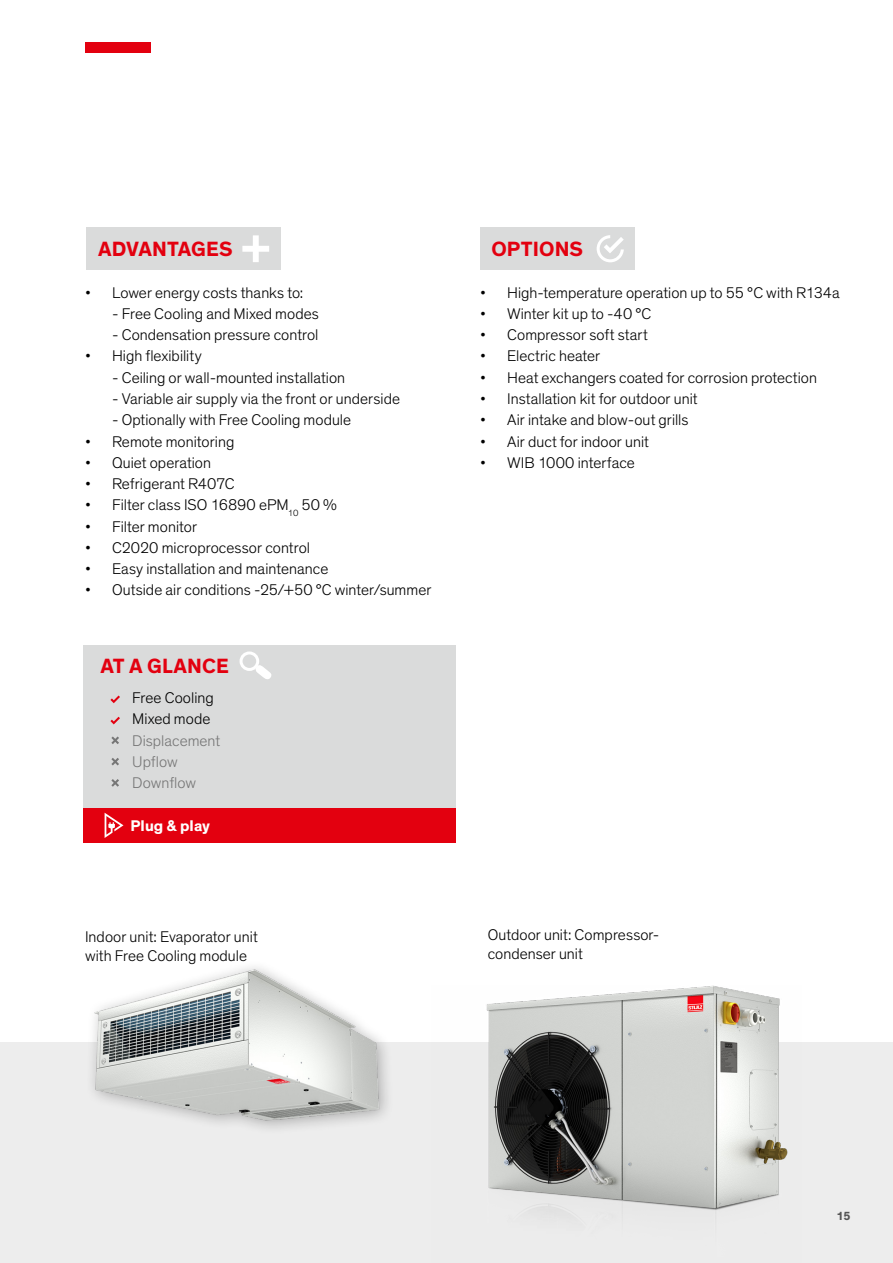
<style>
.page{position:relative;width:893px;height:1263px;background:#fff}
.page>*{position:absolute;margin:0;border:0;box-sizing:border-box;transform-origin:0 0}
.t1{font:700 21px "Theinhardt";letter-spacing:.005em;color:#e3000f}
.t2{font:300 15.75px/18.9px "Theinhardt";letter-spacing:.005em;color:#000}
.t3{font:300 15.75px/21.3px "Theinhardt";color:#767676}
.t4{font:700 15.75px "Theinhardt";letter-spacing:.005em;color:#fff}
.t5{font:700 12px "Theinhardt";color:#565656}
</style>
<div class="page">
<div style="left:85px;top:43px;width:66px;height:10px;background:#e3000f"></div>
<div style="left:0;top:1042px;width:893px;height:221px;background:#ededed"></div>
<img style="left:92px;top:967px;width:296px;height:161px">
<img style="left:486px;top:985px;width:302px;height:230px">
<div style="left:83px;top:645px;width:373px;height:183px;background:#dadbdb"></div>
<div style="left:83px;top:808px;width:373px;height:34px;background:#e3000f"></div>
<svg style="left:105px;top:813px;width:18px;height:25px"></svg>
<svg style="left:110px;top:695px;width:10px;height:8px"></svg>
<svg style="left:110px;top:717px;width:10px;height:7px"></svg>
<svg style="left:111px;top:736px;width:8px;height:8px"></svg>
<svg style="left:111px;top:758px;width:8px;height:7px"></svg>
<svg style="left:111px;top:779px;width:8px;height:8px"></svg>
<div style="left:86px;top:227px;width:195px;height:43px;background:#dadbdb"></div>
<svg style="left:242px;top:235px;width:27px;height:27px"></svg>
<div style="left:480px;top:227px;width:154px;height:43px;background:#dadbdb"></div>
<svg style="left:597px;top:235px;width:27px;height:27px"></svg>
<div style="left:240px;top:651px;width:19px;height:20px;border:3px solid #fff;border-radius:50%"></div>
<svg style="left:254px;top:664px;width:18px;height:15px"></svg>
<h1 class="t1" style="left:98px;top:236px;width:136px">ADVANTAGES</h1>
<h1 class="t1" style="left:491px;top:236px;width:93px">OPTIONS</h1>
<p class="t2" style="left:85px;top:283px;width:220px">• Lower energy costs thanks to:</p>
<p class="t2" style="left:112px;top:304px;width:208px">- Free Cooling and Mixed modes</p>
<p class="t2" style="left:112px;top:326px;width:208px">- Condensation pressure control</p>
<p class="t2" style="left:85px;top:347px;width:118px">• High flexibility</p>
<p class="t2" style="left:112px;top:368px;width:235px">- Ceiling or wall-mounted installation</p>
<p class="t2" style="left:112px;top:389px;width:289px">- Variable air supply via the front or underside</p>
<p class="t2" style="left:112px;top:411px;width:241px">- Optionally with Free Cooling module</p>
<p class="t2" style="left:85px;top:432px;width:151px">• Remote monitoring</p>
<p class="t2" style="left:85px;top:453px;width:128px">• Quiet operation</p>
<p class="t2" style="left:85px;top:475px;width:151px">• Refrigerant R407C</p>
<p class="t2" style="left:85px;top:496px;width:253px">• Filter class ISO 16890 ePM<sub>10</sub> 50 %</p>
<p class="t2" style="left:85px;top:517px;width:114px">• Filter monitor</p>
<p class="t2" style="left:85px;top:538px;width:227px">• C2020 microprocessor control</p>
<p class="t2" style="left:85px;top:560px;width:245px">• Easy installation and maintenance</p>
<p class="t2" style="left:85px;top:581px;width:348px">• Outside air conditions -25/+50 °C winter/summer</p>
<h1 class="t1" style="left:100px;top:653px;width:130px">AT A GLANCE</h1>
<p class="t2" style="left:132px;top:688px;width:83px;line-height:21.1px">Free Cooling<br>Mixed mode</p>
<p class="t3" style="left:132px;top:730px;width:90px">Displacement<br>Upflow<br>Downflow</p>
<p class="t4" style="left:131px;top:816px;width:81px">Plug &amp; play</p>
<p class="t2" style="left:85px;top:928px;width:174px">Indoor unit: Evaporator unit with Free Cooling module</p>
<p class="t2" style="left:480px;top:283px;width:361px">• High-temperature operation up to 55 °C with R134a</p>
<p class="t2" style="left:480px;top:304px;width:173px">• Winter kit up to -40 °C</p>
<p class="t2" style="left:480px;top:326px;width:169px">• Compressor soft start</p>
<p class="t2" style="left:480px;top:347px;width:122px">• Electric heater</p>
<p class="t2" style="left:480px;top:368px;width:338px">• Heat exchangers coated for corrosion protection</p>
<p class="t2" style="left:480px;top:389px;width:219px">• Installation kit for outdoor unit</p>
<p class="t2" style="left:480px;top:411px;width:210px">• Air intake and blow-out grills</p>
<p class="t2" style="left:480px;top:432px;width:170px">• Air duct for indoor unit</p>
<p class="t2" style="left:480px;top:453px;width:156px">• WIB 1000 interface</p>
<p class="t2" style="left:488px;top:926px;width:173px">Outdoor unit: Compressor&shy;condenser unit</p>
<p class="t5" style="left:837px;top:1209px;width:15px">15</p>
</div>
